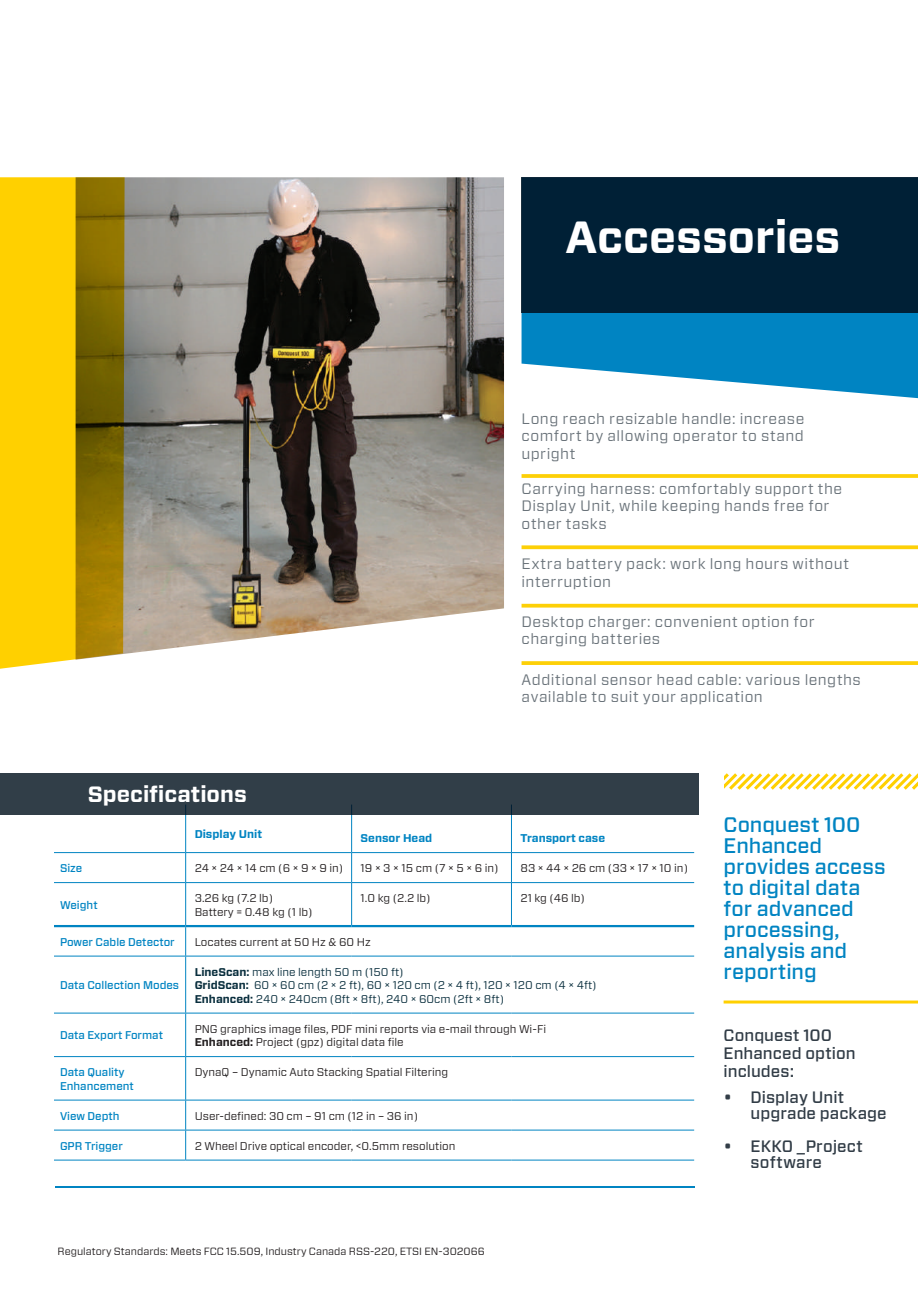
<style>
.page{position:relative;width:918px;height:1296px;background:#fff}
.page>*{position:absolute;margin:0;border:0;box-sizing:border-box;transform-origin:0 0}
.t1{font:700 44.85px "Vitesse Sans";color:#fff}
.t2{font:700 22.2px "Vitesse Sans";color:#fff}
.t3{font:500 21px/21px "Forza";color:#0084c2}
.t4{font:500 16.5px/18px "Forza";letter-spacing:.005em;color:#323d47}
.t5{font:15px/17.5px "Vitesse Sans";letter-spacing:.03em;color:#6a737a}
.t6{font:11.25px/13.5px "Vitesse Sans";color:#231f20}
.t7{font:11.25px/13.5px "Vitesse Sans";color:#0a2f3e}
.t8{font:500 11.25px/13.5px "Vitesse Sans";color:#0084c2}
.t9{font:700 11.25px "Vitesse Sans";color:#0084c2}
.t10{font:10.5px "Forza";color:#231f20}
.s1{font-weight:700}
.s2{font-family:"Forza";font-weight:700}
</style>
<div class="page">
<img style="left:125px;top:177px;width:379px;height:477px">
<hr style="left:185px;top:805px;width:1px;height:47px;background:#0084c2">
<hr style="left:54px;top:852px;width:132px;height:1px;background:#0084c2">
<hr style="left:186px;top:852px;width:166px;height:1px;background:#0084c2">
<svg style="left:185px;top:853px;width:1px;height:29px"></svg>
<hr style="left:352px;top:852px;width:159px;height:1px;background:#0084c2">
<hr style="left:512px;top:852px;width:182px;height:1px;background:#0084c2">
<hr style="left:54px;top:882px;width:132px;height:1px;background:#0084c2">
<hr style="left:186px;top:882px;width:166px;height:1px;background:#0084c2">
<hr style="left:185px;top:883px;width:1px;height:42px;background:#0084c2">
<hr style="left:352px;top:882px;width:159px;height:1px;background:#0084c2">
<hr style="left:512px;top:882px;width:182px;height:1px;background:#0084c2">
<svg style="left:185px;top:927px;width:1px;height:29px"></svg>
<hr style="left:185px;top:956px;width:1px;height:57px;background:#0084c2">
<hr style="left:54px;top:1013px;width:132px;height:1px;background:#0084c2">
<hr style="left:186px;top:1013px;width:166px;height:1px;background:#0084c2">
<hr style="left:185px;top:1013px;width:1px;height:43px;background:#0084c2">
<hr style="left:352px;top:1013px;width:159px;height:1px;background:#0084c2">
<hr style="left:511px;top:1013px;width:183px;height:1px;background:#0084c2">
<hr style="left:54px;top:1056px;width:132px;height:1px;background:#0084c2">
<hr style="left:186px;top:1056px;width:166px;height:1px;background:#0084c2">
<hr style="left:185px;top:1057px;width:1px;height:43px;background:#0084c2">
<hr style="left:352px;top:1056px;width:159px;height:1px;background:#0084c2">
<hr style="left:511px;top:1056px;width:183px;height:1px;background:#0084c2">
<hr style="left:54px;top:1100px;width:132px;height:1px;background:#0084c2">
<hr style="left:186px;top:1100px;width:166px;height:1px;background:#0084c2">
<hr style="left:185px;top:1100px;width:1px;height:30px;background:#0084c2">
<hr style="left:352px;top:1100px;width:159px;height:1px;background:#0084c2">
<hr style="left:511px;top:1100px;width:183px;height:1px;background:#0084c2">
<hr style="left:54px;top:1130px;width:132px;height:1px;background:#0084c2">
<hr style="left:186px;top:1130px;width:166px;height:1px;background:#0084c2">
<hr style="left:185px;top:1130px;width:1px;height:30px;background:#0084c2">
<hr style="left:352px;top:1130px;width:159px;height:1px;background:#0084c2">
<hr style="left:511px;top:1130px;width:183px;height:1px;background:#0084c2">
<hr style="left:54px;top:1160px;width:132px;height:1px;background:#0084c2">
<hr style="left:186px;top:1160px;width:166px;height:1px;background:#0084c2">
<hr style="left:352px;top:1160px;width:159px;height:1px;background:#0084c2">
<hr style="left:511px;top:1160px;width:183px;height:1px;background:#0084c2">
<hr style="left:351px;top:805px;width:1px;height:47px;background:#0084c2">
<svg style="left:351px;top:853px;width:1px;height:29px"></svg>
<hr style="left:351px;top:883px;width:1px;height:42px;background:#0084c2">
<hr style="left:511px;top:805px;width:1px;height:48px;background:#0084c2">
<hr style="left:511px;top:853px;width:1px;height:30px;background:#0084c2">
<hr style="left:511px;top:883px;width:1px;height:42px;background:#0084c2">
<hr style="left:54px;top:925px;width:132px;height:2px;background:#0084c2">
<hr style="left:186px;top:925px;width:166px;height:2px;background:#0084c2">
<hr style="left:352px;top:925px;width:159px;height:2px;background:#0084c2">
<hr style="left:511px;top:925px;width:183px;height:2px;background:#0084c2">
<hr style="left:54px;top:956px;width:132px;height:1px;background:#0084c2">
<hr style="left:186px;top:956px;width:166px;height:1px;background:#0084c2">
<hr style="left:352px;top:956px;width:159px;height:1px;background:#0084c2">
<hr style="left:511px;top:956px;width:183px;height:1px;background:#0084c2">
<hr style="left:56px;top:1186px;width:639px;height:2px;background:#0084c2">
<svg style="left:724px;top:773px;width:194px;height:17px"></svg>
<hr style="left:724px;top:1001px;width:194px;height:3px;background:#ffd000">
<svg style="left:0;top:177px;width:125px;height:492px;background:#d2ac04"></svg>
<svg style="left:522px;top:313px;width:396px;height:86px;fill:#0084c2"></svg>
<div style="left:521px;top:177px;width:397px;height:136px;background:#002036"></div>
<svg style="left:522px;top:474px;width:396px;height:4px;background:#fdd215"></svg>
<svg style="left:522px;top:545px;width:396px;height:4px;background:#fdd41f"></svg>
<svg style="left:522px;top:604px;width:396px;height:4px;background:#fdd421"></svg>
<svg style="left:522px;top:661px;width:396px;height:4px;background:#fdd214"></svg>
<div style="left:0;top:773px;width:699px;height:42px;background:#313e48"></div>
<h1 class="t1" style="left:566px;top:208px;width:276px">Accessories</h1>
<h2 class="t2" style="left:88px;top:780px;width:160px">Specifications</h2>
<h3 class="t5" style="left:522px;top:409px;width:284px;text-align:justify">Long reach resizable handle: increase comfort by allowing operator to stand upright</h3>
<h3 class="t5" style="left:522px;top:480px;width:322px">Carrying harness: comfortably support the<br>Display Unit, while keeping hands free for other tasks</h3>
<h3 class="t5" style="left:522px;top:555px;width:329px">Extra battery pack: work long hours without interruption</h3>
<h3 class="t5" style="left:522px;top:613px;width:295px">Desktop charger: convenient option for charging batteries</h3>
<h3 class="t5" style="left:522px;top:670px;width:341px">Additional sensor head cable: various lengths available to suit your application</h3>
<p class="t9" style="left:195px;top:826px;width:69px">Display Unit</p>
<p class="t9" style="left:361px;top:831px;width:73px">Sensor Head</p>
<p class="t9" style="left:520px;top:831px;width:86px">Transport case</p>
<p class="t8" style="left:60px;top:861px;width:24px">Size</p>
<p class="t6" style="left:195px;top:861px;width:150px">24 × 24 × 14 cm (6 × 9 × 9 in)</p>
<p class="t6" style="left:361px;top:861px;width:140px">19 × 3 × 15 cm (7 × 5 × 6 in)</p>
<p class="t6" style="left:520px;top:861px;width:169px">83 × 44 × 26 cm (33 × 17 × 10 in)</p>
<p class="t8" style="left:60px;top:898px;width:39px">Weight</p>
<p class="t6" style="left:195px;top:891px;width:119px">3.26 kg (7.2 lb)<br>Battery = 0.48 kg (1 lb)</p>
<p class="t6" style="left:361px;top:891px;width:71px">1.0 kg (2.2 lb)</p>
<p class="t6" style="left:520px;top:891px;width:66px">21 kg (46 lb)</p>
<p class="t8" style="left:60px;top:935px;width:116px">Power Cable Detector</p>
<p class="t6" style="left:195px;top:935px;width:178px">Locates current at 50 Hz &amp; 60 Hz</p>
<p class="t8" style="left:60px;top:978px;width:121px">Data Collection Modes</p>
<p class="t7" style="left:195px;top:965px;width:403px"><span class="s1">LineScan:</span> max line length 50 m (150 ft)<br><span class="s1">GridScan:</span> 60 × 60 cm (2 × 2 ft), 60 × 120 cm (2 × 4 ft), 120 × 120 cm (4 × 4ft)<br><span class="s2">Enhanced:</span> 240 × 240cm (8ft × 8ft), 240 × 60cm (2ft × 8ft)</p>
<p class="t8" style="left:60px;top:1029px;width:105px">Data Export Format</p>
<p class="t6" style="left:195px;top:1022px;width:353px">PNG graphics image files, PDF mini reports via e-mail through Wi-Fi<br><span class="s1">Enhanced:</span> Project (gpz) digital data file</p>
<p class="t8" style="left:60px;top:1065px;width:75px">Data Quality<br>Enhancement</p>
<p class="t6" style="left:195px;top:1065px;width:255px">DynaQ – Dynamic Auto Stacking Spatial Filtering</p>
<p class="t8" style="left:60px;top:1109px;width:61px">View Depth</p>
<p class="t6" style="left:195px;top:1109px;width:225px">User-defined: 30 cm – 91 cm (12 in – 36 in)</p>
<p class="t8" style="left:60px;top:1139px;width:64px">GPR Trigger</p>
<p class="t6" style="left:195px;top:1139px;width:262px">2 Wheel Drive optical encoder, &lt;0.5mm resolution</p>
<p class="t10" style="left:58px;top:1244px;width:429px">Regulatory Standards: Meets FCC 15.509, Industry Canada RSS-220, ETSI EN-302066</p>
<h3 class="t3" style="left:724px;top:815px;width:164px">Conquest 100<br>Enhanced provides access to digital data for advanced processing, analysis and reporting</h3>
<h3 class="t4" style="left:724px;top:1026px;width:134px">Conquest 100<br>Enhanced option includes:</h3>
<h3 class="t4" style="left:751px;top:1089px;width:138px;line-height:16.5px;text-indent:-27px">• Display Unit upgrade package</h3>
<h3 class="t4" style="left:751px;top:1138px;width:114px;line-height:16.5px;text-indent:-27px">• EKKO _Project software</h3>
</div>
